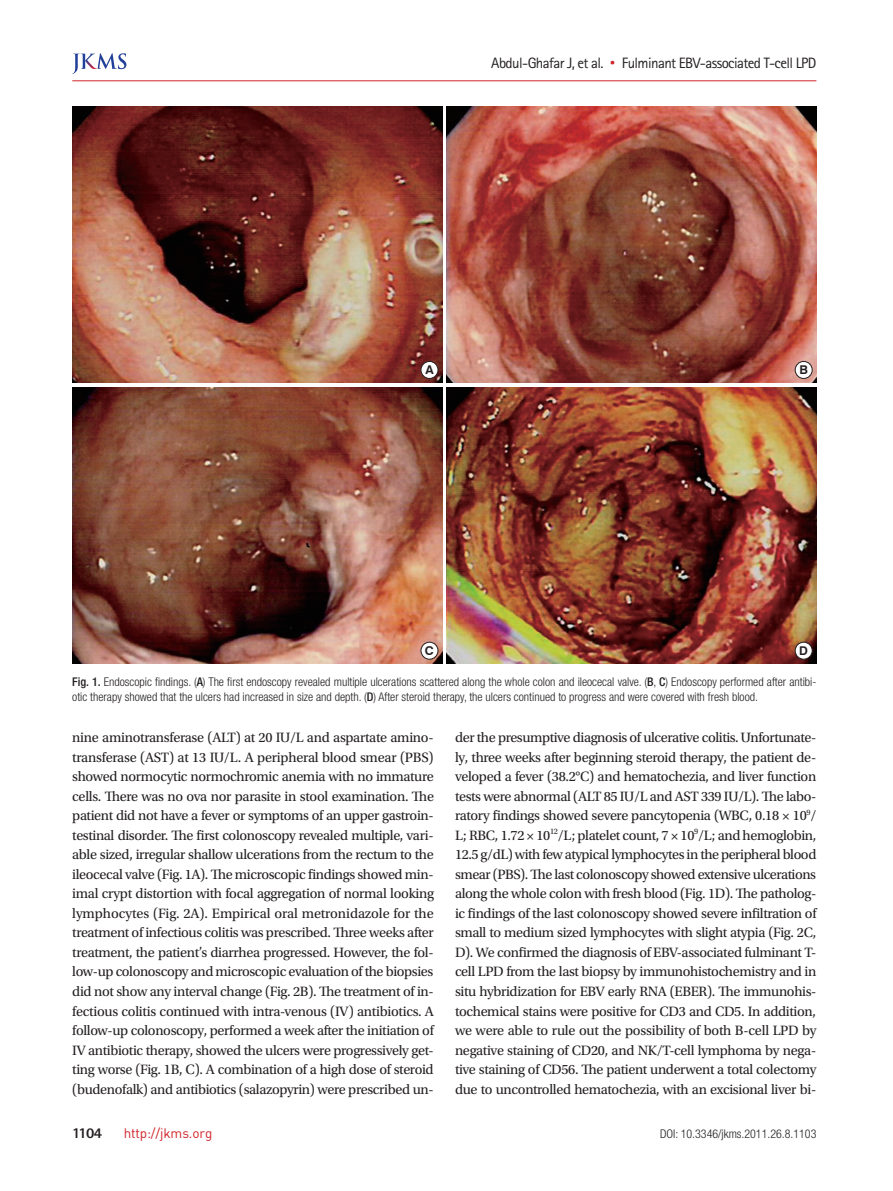
<style>
.page{position:relative;width:893px;height:1191px;background:#fff}
.page>*{position:absolute;margin:0;border:0;box-sizing:border-box;transform-origin:0 0}
.하시라{font:15px "Rotis Sans Serif Std";letter-spacing:-.04em;color:#231f20}
.t1{font:800 15px "Rotis Sans Serif Std";color:#231f20}
.본문{font:14.25px/19.5px "Utopia Std";letter-spacing:-.025em;color:#231f20;text-align:justify}
.t2{font:13.5px "Dinreg";letter-spacing:-.01em;color:#d1232a}
.t3{font:700 12.15px "Swiss 721 BT";color:#231f20}
.표_그림_캡션{font:300 condensed 12px/14.4px "Helvetica Neue LT Std";color:#231f20}
.s1{font-family:"Dotum";color:#d1232a}
.s2{font-weight:500}
.s3{font-family:"Minion Pro"}
</style>
<div class="page">
<hr style="left:72px;top:80px;width:744px;height:1px;background:#d1232a">
<svg style="left:72px;top:53px;width:54px;height:21px"></svg>
<img style="left:72px;top:106px;width:370px;height:277px">
<img style="left:446px;top:106px;width:370px;height:277px">
<div style="left:421px;top:361px;width:17px;height:17px;background:#fff;border-radius:50%"></div>
<div style="left:421px;top:361px;width:17px;height:18px;border:1px solid #231f20;border-radius:50%"></div>
<div style="left:795px;top:361px;width:17px;height:17px;background:#fff;border-radius:50%"></div>
<div style="left:795px;top:361px;width:17px;height:18px;border:1px solid #231f20;border-radius:50%"></div>
<img style="left:72px;top:387px;width:370px;height:276px">
<img style="left:446px;top:387px;width:370px;height:276px">
<div style="left:421px;top:642px;width:17px;height:17px;background:#fff;border-radius:50%"></div>
<div style="left:421px;top:642px;width:17px;height:17px;border:1px solid #231f20;border-radius:50%"></div>
<div style="left:795px;top:642px;width:17px;height:17px;background:#fff;border-radius:50%"></div>
<div style="left:795px;top:642px;width:17px;height:17px;border:1px solid #231f20;border-radius:50%"></div>
<p class="하시라" style="left:491px;top:54px;width:327px">Abdul-Ghafar J, et al. <span class="s1">•</span> Fulminant EBV-associated T-cell LPD</p>
<p class="t3" style="left:425px;top:362px;width:10px">A</p>
<p class="t3" style="left:799px;top:362px;width:10px">B</p>
<p class="t3" style="left:425px;top:643px;width:10px">C</p>
<p class="t3" style="left:799px;top:643px;width:10px">D</p>
<p class="표_그림_캡션" style="left:72px;top:674px;width:746px"><span class="s2">Fig. 1.</span> Endoscopic findings. (<span class="s2">A</span>) The first endoscopy revealed multiple ulcerations scattered along the whole colon and ileocecal valve. (<span class="s2">B</span>, <span class="s2">C</span>) Endoscopy performed after antibi&shy;otic therapy showed that the ulcers had increased in size and depth. (<span class="s2">D</span>) After steroid therapy, the ulcers continued to progress and were covered with fresh blood.</p>
<p class="본문" style="left:72px;top:728px;width:363px">nine aminotransferase (ALT) at 20 IU/L and aspartate amino&shy;transferase (AST) at 13 IU/L. A peripheral blood smear (PBS) showed normocytic normochromic anemia with no immature cells. There was no ova nor parasite in stool examination. The patient did not have a fever or symptoms of an upper gastroin&shy;testinal disorder. The first colonoscopy revealed multiple, vari&shy;able sized, irregular shallow ulcerations from the rectum to the ileocecal valve (Fig. 1A). The microscopic findings showed min&shy;imal crypt distortion with focal aggregation of normal looking lymphocytes (Fig. 2A). Empirical oral metronidazole for the treatment of infectious colitis was prescribed. Three weeks after treatment, the patient’s diarrhea progressed. However, the fol&shy;low-up colonoscopy and microscopic evaluation of the biopsies did not show any interval change (Fig. 2B). The treatment of in&shy;fectious colitis continued with intra-venous (IV) antibiotics. A follow-up colonoscopy, performed a week after the initiation of IV antibiotic therapy, showed the ulcers were progressively get&shy;ting worse (Fig. 1B, C). A combination of a high dose of steroid (budenofalk) and antibiotics (salazopyrin) were prescribed un-</p>
<p class="본문" style="left:455px;top:728px;width:363px">der the presumptive diagnosis of ulcerative colitis. Unfortunate&shy;ly, three weeks after beginning steroid therapy, the patient de&shy;veloped a fever (38.2<span class="s3">°</span>C) and hematochezia, and liver function tests were abnormal (ALT 85 IU/L and AST 339 IU/L). The labo&shy;ratory findings showed severe pancytopenia (WBC, 0.18 × 10<sup>9</sup>/ L; RBC, 1.72 × 10<sup>12</sup>/L; platelet count, 7 × 10<sup>9</sup>/L; and hemoglobin, 12.5 g/dL) with few atypical lymphocytes in the peripheral blood smear (PBS). The last colonoscopy showed extensive ulcerations along the whole colon with fresh blood (Fig. 1D). The patholog&shy;ic findings of the last colonoscopy showed severe infiltration of small to medium sized lymphocytes with slight atypia (Fig. 2C, D). We confirmed the diagnosis of EBV-associated fulminant T&shy;cell LPD from the last biopsy by immunohistochemistry and in situ hybridization for EBV early RNA (EBER). The immunohis&shy;tochemical stains were positive for CD3 and CD5. In addition, we were able to rule out the possibility of both B-cell LPD by negative staining of CD20, and NK/T-cell lymphoma by nega&shy;tive staining of CD56. The patient underwent a total colectomy due to uncontrolled hematochezia, with an excisional liver bi-</p>
<p class="t1" style="left:72px;top:1123px;width:32px">1104</p>
<p class="t2" style="left:124px;top:1124px;width:90px">http://jkms.org</p>
<p class="표_그림_캡션" style="left:660px;top:1126px;width:158px">DOI: 10.3346/jkms.2011.26.8.1103</p>
</div>
